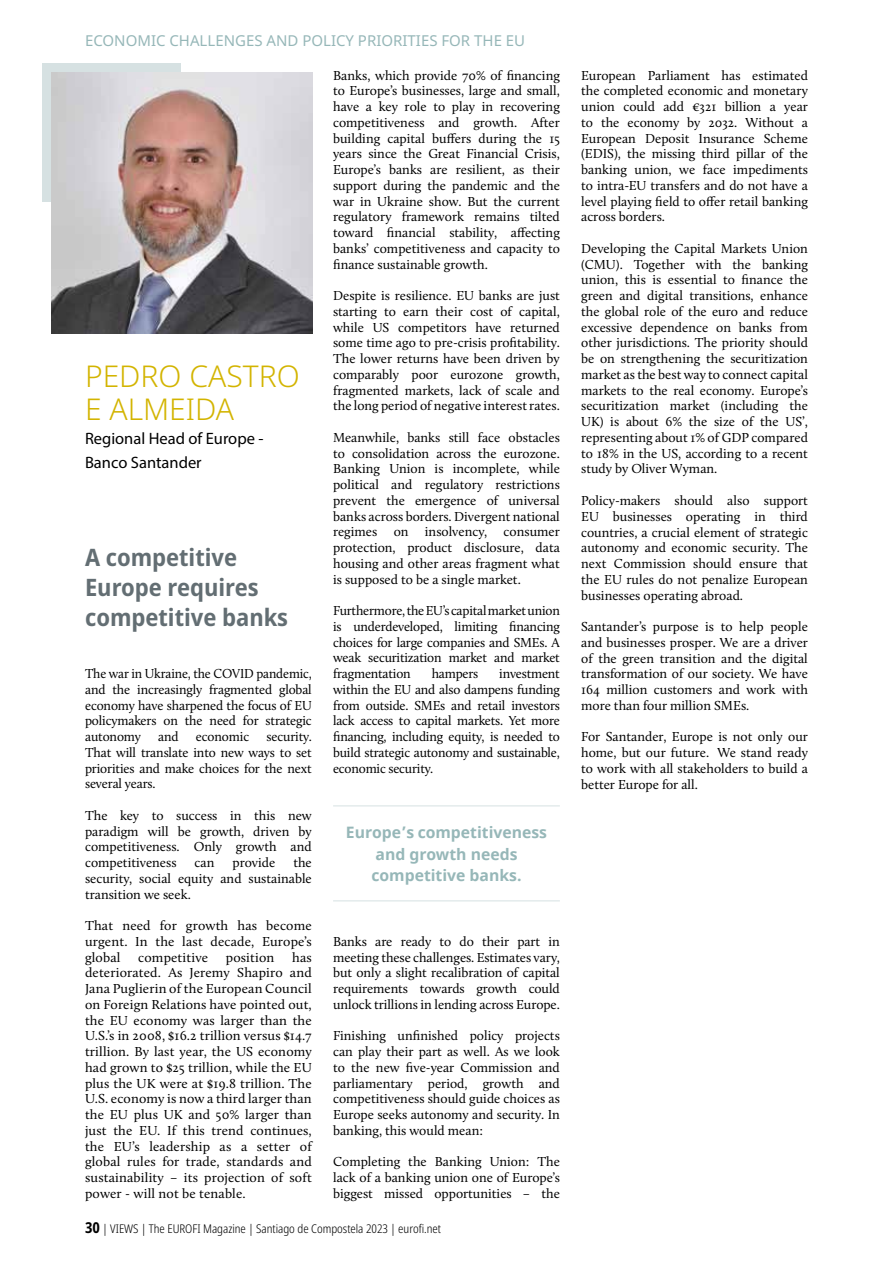
<style>
.page{position:relative;width:893px;height:1263px;background:#fff}
.page>*{position:absolute;margin:0;border:0;box-sizing:border-box;transform-origin:0 0}
.t1{font:300 30px/33px "Noto Sans";color:#d3b400}
.t2{font:700 semi-condensed 24px/30px "Noto Sans";color:#636e73}
.t3{font:16.5px/24px "Myriad Pro";color:#000}
.t4{font:700 15.75px/21.6px "Noto Sans";color:#96b7b8;text-align:center}
.t5{font:15px "Noto Sans";color:#96b7b8}
.t6{font:13.5px/15.8px "Calluna";color:#000;text-align:justify}
.t7{font:13.5px/15.8px "Calluna";color:#000;text-align:justify;scale:.96 1}
.t8{font:300 condensed 12px "Noto Sans";color:#000}
.s1{font-weight:700;font-size:15px}
</style>
<div class="page">
<div style="left:43px;top:64px;width:138px;height:138px;background:#d6e1e2"></div>
<img style="left:51px;top:72px;width:262px;height:262px">
<hr style="left:333px;top:805px;width:227px;height:1px;background:#d6e1e2">
<hr style="left:333px;top:900px;width:227px;height:1px;background:#d6e1e2">
<p class="t5" style="left:85px;top:30px;width:442px">ECONOMIC CHALLENGES AND POLICY PRIORITIES FOR THE EU</p>
<h1 class="t1" style="left:85px;top:360px;width:216px">PEDRO CASTRO<br>E ALMEIDA</h1>
<p class="t3" style="left:85px;top:426px;width:180px">Regional Head of Europe -<br>Banco Santander</p>
<h2 class="t2" style="left:85px;top:543px;width:205px">A competitive<br>Europe requires competitive banks</h2>
<p class="t7" style="left:85px;top:666px;width:238px">The war in Ukraine, the COVID pandemic, and the increasingly fragmented global economy have sharpened the focus of EU policymakers on the need for strategic autonomy</p>
<p class="t6" style="left:158px;top:729px;width:22px">and</p>
<p class="t6" style="left:196px;top:729px;width:55px">economic</p>
<p class="t6" style="left:85px;top:729px;width:228px;text-indent:181px">security.<br>That will translate into new ways to set priorities and make choices for the next several years.</p>
<p class="t6" style="left:85px;top:807px;width:228px">The key to success in this new paradigm will be growth, driven by competitiveness. Only growth and competitiveness</p>
<p class="t6" style="left:85px;top:855px;width:228px;text-indent:208px">the security, social equity and sustainable transition we seek.</p>
<p class="t6" style="left:85px;top:918px;width:228px">That need for growth has become urgent. In the last decade, Europe’s global</p>
<p class="t6" style="left:195px;top:855px;width:21px">can</p>
<p class="t6" style="left:232px;top:855px;width:44px">provide</p>
<p class="t6" style="left:85px;top:949px;width:228px;text-indent:207px">has deteriorated. As Jeremy Shapiro and Jana Puglierin of the European Council on Foreign Relations have pointed out, the EU economy was larger than the U.S.’s in 2008, $16.2 trillion versus $14.7 trillion. By last year, the US economy had grown to $25 trillion, while the EU plus the UK were at $19.8 trillion. The U.S. economy is now a third larger than the EU plus UK and 50% larger than just the EU. If this trend continues, the EU’s leadership as a setter of global rules for trade, standards and sustainability – its projection of soft power - will not be tenable.</p>
<p class="t6" style="left:138px;top:949px;width:71px">competitive</p>
<p class="t6" style="left:226px;top:949px;width:50px">position</p>
<p class="t6" style="left:333px;top:67px;width:228px">Banks, which provide 70% of financing to Europe’s businesses, large and small, have a key role to play in recovering competitiveness and growth. After building capital buffers during the 15 years since the Great Financial Crisis, Europe’s banks are resilient, as their support during the pandemic and the war in Ukraine show. But the current regulatory framework remains tilted toward financial stability, affecting banks’ competitiveness and capacity to finance sustainable growth.</p>
<p class="t6" style="left:333px;top:288px;width:228px">Despite is resilience. EU banks are just starting to earn their cost of capital, while US competitors have returned some time ago to pre-crisis profitability.<br>The lower returns have been driven by comparably poor eurozone growth, fragmented markets, lack of scale and the long period of negative interest rates.</p>
<p class="t6" style="left:333px;top:429px;width:228px">Meanwhile, banks still face obstacles to consolidation across the eurozone.<br>Banking Union is incomplete, while political and regulatory restrictions prevent the emergence of universal banks across borders. Divergent national regimes on insolvency, consumer protection, product disclosure, data housing and other areas fragment what is supposed to be a single market.</p>
<p class="t6" style="left:333px;top:603px;width:228px">Furthermore, the EU’s capital market union is underdeveloped, limiting financing choices for large companies and SMEs. A weak securitization market and market fragmentation</p>
<p class="t6" style="left:432px;top:666px;width:48px">hampers</p>
<p class="t6" style="left:333px;top:666px;width:228px;text-indent:166px">investment within the EU and also dampens funding from outside. SMEs and retail investors lack access to capital markets. Yet more financing, including equity, is needed to build strategic autonomy and sustainable, economic security.</p>
<p class="t4" style="left:346px;top:822px;width:203px">Europe’s competitiveness and growth needs competitive banks.</p>
<p class="t6" style="left:333px;top:933px;width:228px">Banks are ready to do their part in meeting these challenges. Estimates vary, but only a slight recalibration of capital requirements towards growth could unlock trillions in lending across Europe.</p>
<p class="t6" style="left:333px;top:1028px;width:228px">Finishing unfinished policy projects can play their part as well. As we look to the new five-year Commission and parliamentary period, growth and competitiveness should guide choices as Europe seeks autonomy and security. In banking, this would mean:</p>
<p class="t6" style="left:333px;top:1154px;width:228px">Completing the Banking Union: The lack of a banking union one of Europe’s biggest missed opportunities – the</p>
<p class="t8" style="left:85px;top:1220px;width:358px"><span class="s1">30</span> | VIEWS | The EUROFI Magazine | Santiago de Compostela 2023 | eurofi.net</p>
<p class="t6" style="left:581px;top:67px;width:228px">European Parliament has estimated the completed economic and monetary union could add €321 billion a year to the economy by 2032. Without a European Deposit Insurance Scheme (EDIS), the missing third pillar of the banking union, we face impediments to intra-EU transfers and do not have a level playing field to offer retail banking across borders.</p>
<p class="t6" style="left:581px;top:240px;width:228px">Developing the Capital Markets Union (CMU). Together with the banking union, this is essential to finance the green and digital transitions, enhance the global role of the euro and reduce excessive dependence on banks from other jurisdictions. The priority should be on strengthening the securitization market as the best way to connect capital markets to the real economy. Europe’s securitization market (including the UK) is about 6% the size of the US’, representing about 1% of GDP compared to 18% in the US, according to a recent study by Oliver Wyman.</p>
<p class="t6" style="left:581px;top:492px;width:228px">Policy-makers should also support EU businesses operating in third countries, a crucial element of strategic autonomy and economic security. The next Commission should ensure that the EU rules do not penalize European businesses operating abroad.</p>
<p class="t6" style="left:581px;top:618px;width:228px">Santander’s purpose is to help people and businesses prosper. We are a driver of the green transition and the digital transformation of our society. We have 164 million customers and work with more than four million SMEs.</p>
<p class="t6" style="left:581px;top:729px;width:228px">For Santander, Europe is not only our home, but our future. We stand ready to work with all stakeholders to build a better Europe for all.</p>
</div>
